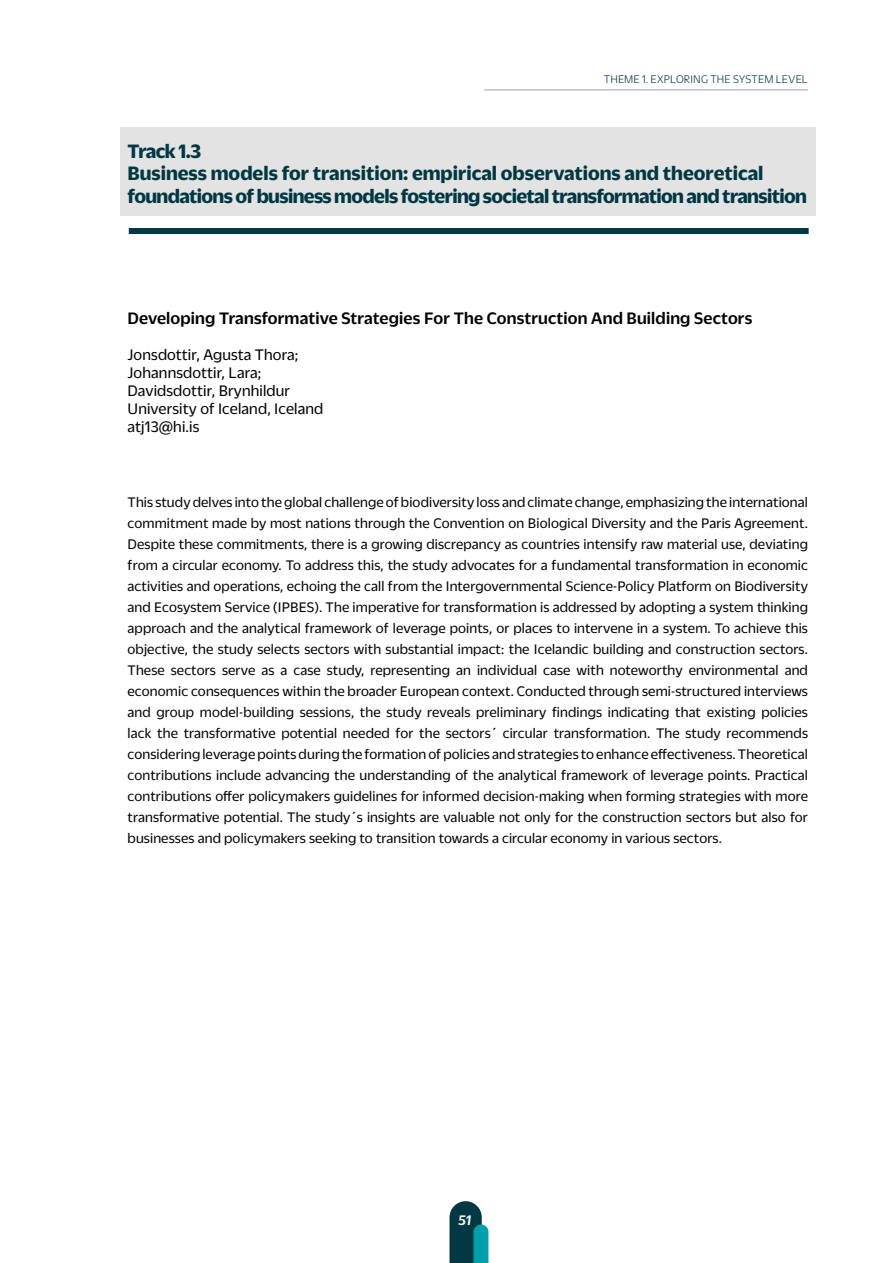
<style>
.page{position:relative;width:893px;height:1263px;background:#fff}
.page>*{position:absolute;margin:0;border:0;box-sizing:border-box;transform-origin:0 0}
.t1{font:700 21px/22.6px "Duplicate Sans";letter-spacing:-.03em;color:#003843}
.t2{font:500 18px "Duplicate Sans";letter-spacing:.01em;color:#000}
.t3{font:16.5px/18px "Duplicate Sans";letter-spacing:.01em;color:#000}
.t4{font:15px/21px "Duplicate Sans";letter-spacing:.01em;color:#000;text-align:justify}
.t5{font:italic 500 15px "Duplicate Sans";color:#fff}
.t6{font:300 12px "Duplicate Sans";letter-spacing:.015em;color:#003843}
</style>
<div class="page">
<hr style="left:484px;top:90px;width:324px;height:1px;background:#9d9d9c">
<svg style="left:449px;top:1201px;width:39px;height:62px;background:#206872"></svg>
<div style="left:120px;top:127px;width:696px;height:88px;background:#e3e3e3"></div>
<div style="left:129px;top:228px;width:680px;height:6px;background:#003843"></div>
<p class="t6" style="left:604px;top:72px;width:206px">THEME 1. EXPLORING THE SYSTEM LEVEL</p>
<h1 class="t1" style="left:128px;top:138px;width:681px">Track 1.3<br>Business models for transition: empirical observations and theoretical foundations of business models fostering societal transformation and transition</h1>
<p class="t2" style="left:128px;top:306px;width:626px">Developing Transformative Strategies For The Construction And Building Sectors</p>
<p class="t3" style="left:128px;top:344px;width:197px">Jonsdottir, Agusta Thora;<br>Johannsdottir, Lara;<br>Davidsdottir, Brynhildur<br>University of Iceland, Iceland atj13@hi.is</p>
<p class="t4" style="left:128px;top:491px;width:682px">This study delves into the global challenge of biodiversity loss and climate change, emphasizing the international commitment made by most nations through the Convention on Biological Diversity and the Paris Agreement.<br>Despite these commitments, there is a growing discrepancy as countries intensify raw material use, deviating from a circular economy. To address this, the study advocates for a fundamental transformation in economic activities and operations, echoing the call from the Intergovernmental Science-Policy Platform on Biodiversity and Ecosystem Service (IPBES). The imperative for transformation is addressed by adopting a system thinking approach and the analytical framework of leverage points, or places to intervene in a system. To achieve this objective, the study selects sectors with substantial impact: the Icelandic building and construction sectors.<br>These sectors serve as a case study, representing an individual case with noteworthy environmental and economic consequences within the broader European context. Conducted through semi-structured interviews and group model-building sessions, the study reveals preliminary findings indicating that existing policies lack the transformative potential needed for the sectors´ circular transformation. The study recommends considering leverage points during the formation of policies and strategies to enhance effectiveness. Theoretical contributions include advancing the understanding of the analytical framework of leverage points. Practical contributions offer policymakers guidelines for informed decision-making when forming strategies with more transformative potential. The study´s insights are valuable not only for the construction sectors but also for businesses and policymakers seeking to transition towards a circular economy in various sectors.</p>
<p class="t5" style="left:458px;top:1210px;width:15px">51</p>
</div>
